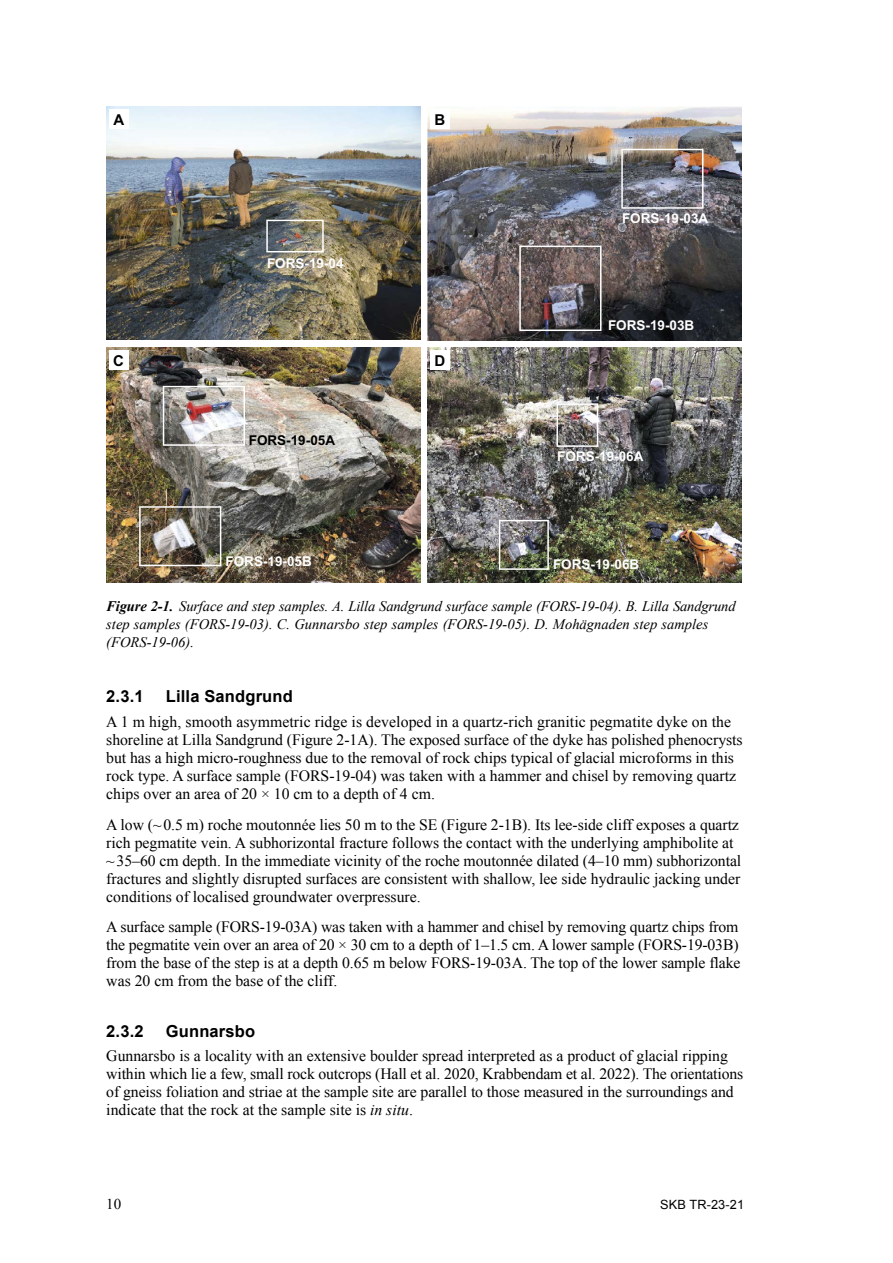
<style>
.page{position:relative;width:893px;height:1263px;background:#fff}
.page>*{position:absolute;margin:0;border:0;box-sizing:border-box;transform-origin:0 0}
.t1{font:700 16.5px "Arial";letter-spacing:.01em;color:#000}
.t2{font:15.75px/18px "Times New Roman";letter-spacing:-.005em;color:#000}
.t3{font:700 15px "Arial";color:#000}
.t4{font:15px "Times New Roman";color:#000}
.t5{font:italic 14.55px/18px "Times New Roman";color:#000}
.t6{font:700 13.5px "Arial";color:#fff}
.t7{font:700 13.5px "Arial";color:#000}
.t8{font:12.75px "Arial";letter-spacing:.01em;color:#000}
.s1{font-weight:700}
.s2{font-style:italic}
</style>
<div class="page">
<img style="left:428px;top:347px;width:314px;height:236px">
<img style="left:106px;top:347px;width:314px;height:236px">
<img style="left:427px;top:106px;width:315px;height:234px">
<img style="left:106px;top:107px;width:314px;height:233px">
<img style="left:621px;top:149px;width:82px;height:60px">
<img style="left:519px;top:246px;width:82px;height:85px">
<svg style="left:266px;top:220px;width:58px;height:32px"></svg>
<img style="left:139px;top:506px;width:82px;height:60px">
<img style="left:163px;top:386px;width:82px;height:60px">
<svg style="left:556px;top:403px;width:42px;height:44px"></svg>
<img style="left:499px;top:520px;width:50px;height:50px">
<div style="left:430px;top:350px;width:20px;height:20px;background:#fff"></div>
<div style="left:109px;top:350px;width:20px;height:20px;background:#fff"></div>
<div style="left:430px;top:109px;width:20px;height:20px;background:#fff"></div>
<div style="left:109px;top:109px;width:20px;height:20px;background:#fff"></div>
<p class="t3" style="left:114px;top:109px;width:12px">A</p>
<p class="t3" style="left:113px;top:350px;width:12px">C</p>
<p class="t6" style="left:267px;top:253px;width:78px">FORS-19-04</p>
<p class="t7" style="left:249px;top:431px;width:88px">FORS-19-05A</p>
<p class="t6" style="left:226px;top:551px;width:88px">FORS-19-05B</p>
<p class="t3" style="left:434px;top:109px;width:12px">B</p>
<p class="t3" style="left:434px;top:350px;width:12px">D</p>
<p class="t6" style="left:622px;top:209px;width:88px">FORS-19-03A</p>
<p class="t6" style="left:608px;top:316px;width:88px">FORS-19-03B</p>
<p class="t6" style="left:557px;top:447px;width:88px">FORS-19-06A</p>
<p class="t6" style="left:553px;top:555px;width:88px">FORS-19-06B</p>
<p class="t5" style="left:106px;top:597px;width:631px"><span class="s1">Figure 2-1.</span> Surface and step samples. A. Lilla Sandgrund surface sample (FORS-19-04). B. Lilla Sandgrund step samples (FORS-19-03). C. Gunnarsbo step samples (FORS-19-05). D. Mohägnaden step samples (FORS-19-06).</p>
<p class="t1" style="left:106px;top:685px;width:39px">2.3.1</p>
<p class="t1" style="left:166px;top:685px;width:129px">Lilla Sandgrund</p>
<p class="t2" style="left:106px;top:712px;width:638px">A 1 m high, smooth asymmetric ridge is developed in a quartz-rich granitic pegmatite dyke on the shoreline at Lilla Sandgrund (Figure 2-1A). The exposed surface of the dyke has polished phenocrysts but has a high micro-roughness due to the removal of rock chips typical of glacial microforms in this rock type. A surface sample (FORS-19-04) was taken with a hammer and chisel by removing quartz chips over an area of 20 × 10 cm to a depth of 4 cm.</p>
<p class="t2" style="left:106px;top:815px;width:636px">A low (~0.5 m) roche moutonnée lies 50 m to the SE (Figure 2-1B). Its lee-side cliff exposes a quartz rich pegmatite vein. A subhorizontal fracture follows the contact with the underlying amphibolite at ~35–60 cm depth. In the immediate vicinity of the roche moutonnée dilated (4–10 mm) subhorizontal fractures and slightly disrupted surfaces are consistent with shallow, lee side hydraulic jacking under conditions of localised groundwater overpressure.</p>
<p class="t2" style="left:106px;top:918px;width:636px">A surface sample (FORS-19-03A) was taken with a hammer and chisel by removing quartz chips from the pegmatite vein over an area of 20 × 30 cm to a depth of 1–1.5 cm. A lower sample (FORS-19-03B) from the base of the step is at a depth 0.65 m below FORS-19-03A. The top of the lower sample flake was 20 cm from the base of the cliff.</p>
<p class="t1" style="left:106px;top:1020px;width:39px">2.3.2</p>
<p class="t1" style="left:166px;top:1020px;width:91px">Gunnarsbo</p>
<p class="t2" style="left:106px;top:1046px;width:638px">Gunnarsbo is a locality with an extensive boulder spread interpreted as a product of glacial ripping within which lie a few, small rock outcrops (Hall et al. 2020, Krabbendam et al. 2022). The orientations of gneiss foliation and striae at the sample site are parallel to those measured in the surroundings and indicate that the rock at the sample site is <span class="s2">in situ</span>.</p>
<p class="t4" style="left:106px;top:1194px;width:17px">10</p>
<p class="t8" style="left:660px;top:1196px;width:86px">SKB TR-23-21</p>
</div>
